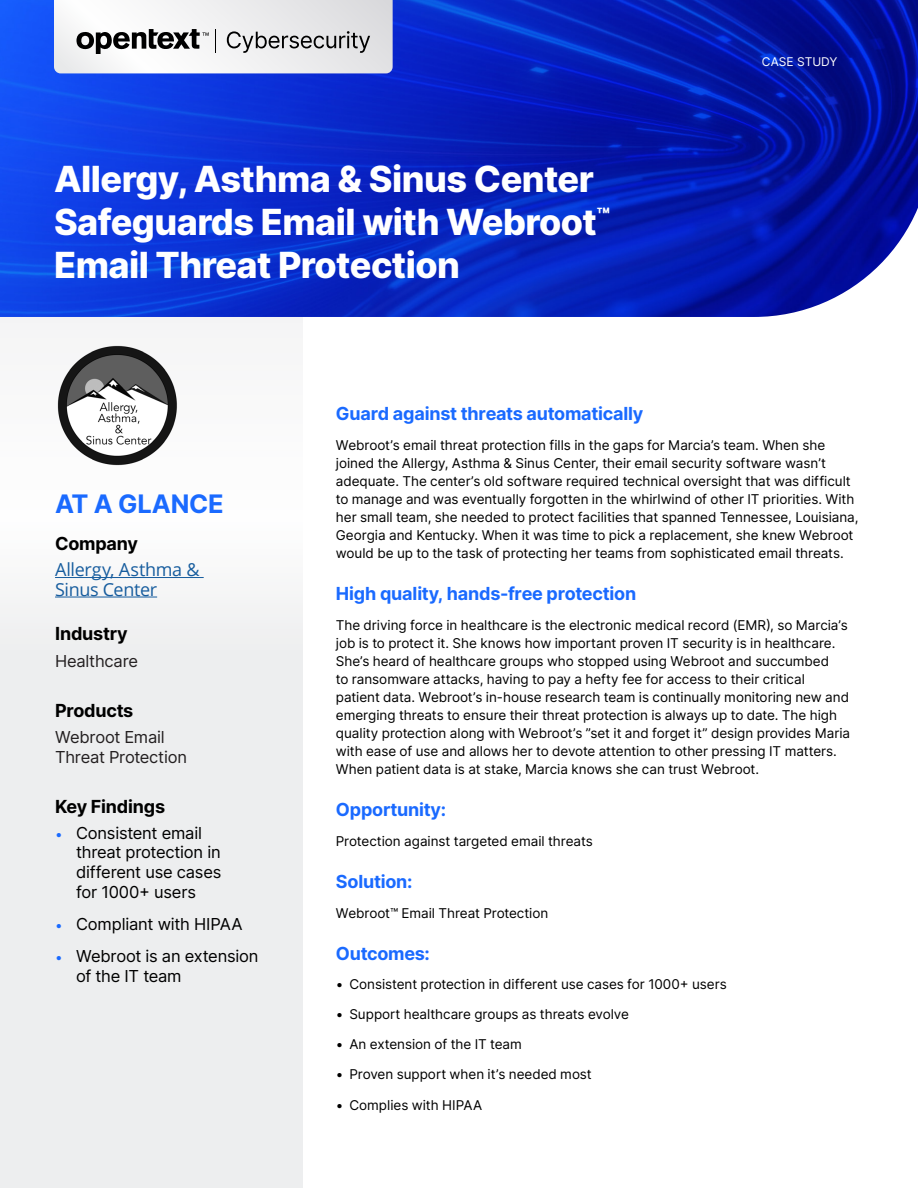
<style>
.page{position:relative;width:918px;height:1188px;background:#fff}
.page>*{position:absolute;margin:0;border:0;box-sizing:border-box;transform-origin:0 0}
.Headline{font:800 36px/43.2px "Inter";letter-spacing:-.015em;color:#fff}
.Sidebar_Paragraph_He{font:700 25.5px "Inter";letter-spacing:-.005em;color:#1a6aff}
.Paragraph_Header{font:700 18px "Inter";letter-spacing:-.01em;color:#1a6aff}
.Sidebar_Subheader{font:700 18px "Inter";letter-spacing:-.015em;color:#000}
.Body_Copy{font:18px/19.5px "Open Sans";letter-spacing:-.02em;color:#175d9e}
.t1{font:16.5px/19.8px "Inter";letter-spacing:-.015em;color:#000}
.Sidebar_Copy{font:16.5px/19.8px "Inter";letter-spacing:-.015em;color:#231f20}
.Body_Copy-2{font:13.5px/18px "Inter";letter-spacing:-.005em;color:#000}
.t2{font:12px "Inter";color:#fff}
.s1{font-size:13.5px;color:#1a6aff}
</style>
<div class="page">
<svg style="left:0;top:317px;width:302px;height:871px"></svg>
<img style="left:0;top:0;width:918px;height:317px">
<svg style="left:54px;top:0;width:339px;height:73px"></svg>
<hr style="left:55px;top:577px;width:149px;height:1px;background:#175d9e">
<hr style="left:55px;top:597px;width:102px;height:1px;background:#175d9e">
<img style="left:55px;top:344px;width:124px;height:124px">
<p class="Headline" style="left:54px;top:156px;width:558px">Allergy, Asthma &amp; Sinus Center<br>Safeguards Email with Webroot<sup>™<br></sup>Email Threat Protection</p>
<p class="t2" style="left:762px;top:53px;width:77px">CASE STUDY</p>
<p class="Sidebar_Paragraph_He" style="left:55px;top:485px;width:170px">AT A GLANCE</p>
<p class="Sidebar_Subheader" style="left:55px;top:530px;width:84px">Company</p>
<p class="Body_Copy" style="left:55px;top:559px;width:146px">Allergy, Asthma &amp;<br>Sinus Center</p>
<p class="Sidebar_Subheader" style="left:55px;top:620px;width:74px">Industry</p>
<p class="Sidebar_Copy" style="left:55px;top:650px;width:85px">Healthcare</p>
<p class="Sidebar_Subheader" style="left:55px;top:697px;width:80px">Products</p>
<p class="Sidebar_Copy" style="left:55px;top:727px;width:134px">Webroot Email<br>Threat Protection</p>
<p class="Sidebar_Subheader" style="left:55px;top:794px;width:112px">Key Findings</p>
<p class="t1" style="left:76px;top:822px;width:147px;text-indent:-21px"><span class="s1">•</span> Consistent email threat protection in different use cases for 1000+ users</p>
<p class="t1" style="left:55px;top:914px;width:189px"><span class="s1">•</span> Compliant with HIPAA</p>
<p class="t1" style="left:76px;top:946px;width:184px;text-indent:-21px"><span class="s1">•</span> Webroot is an extension of the IT team</p>
<p class="Paragraph_Header" style="left:336px;top:401px;width:309px">Guard against threats automatically</p>
<p class="Body_Copy-2" style="left:336px;top:436px;width:524px">Webroot’s email threat protection fills in the gaps for Marcia’s team. When she joined the Allergy, Asthma &amp; Sinus Center, their email security software wasn’t adequate. The center’s old software required technical oversight that was difficult to manage and was eventually forgotten in the whirlwind of other IT priorities. With her small team, she needed to protect facilities that spanned Tennessee, Louisiana, Georgia and Kentucky. When it was time to pick a replacement, she knew Webroot would be up to the task of protecting her teams from sophisticated email threats.</p>
<p class="Paragraph_Header" style="left:336px;top:581px;width:302px">High quality, hands-free protection</p>
<p class="Body_Copy-2" style="left:336px;top:616px;width:516px">The driving force in healthcare is the electronic medical record (EMR), so Marcia’s job is to protect it. She knows how important proven IT security is in healthcare.<br>She’s heard of healthcare groups who stopped using Webroot and succumbed<br>to ransomware attacks, having to pay a hefty fee for access to their critical patient data. Webroot’s in-house research team is continually monitoring new and emerging threats to ensure their threat protection is always up to date. The high quality protection along with Webroot’s ”set it and forget it” design provides Maria with ease of use and allows her to devote attention to other pressing IT matters.<br>When patient data is at stake, Marcia knows she can trust Webroot.</p>
<p class="Paragraph_Header" style="left:336px;top:797px;width:112px">Opportunity:</p>
<p class="Body_Copy-2" style="left:336px;top:832px;width:259px">Protection against targeted email threats</p>
<p class="Paragraph_Header" style="left:336px;top:869px;width:78px">Solution:</p>
<p class="Body_Copy-2" style="left:336px;top:904px;width:214px">Webroot™ Email Threat Protection</p>
<p class="Paragraph_Header" style="left:336px;top:941px;width:96px">Outcomes:</p>
<p class="Body_Copy-2" style="left:336px;top:975px;width:392px">• Consistent protection in different use cases for 1000+ users</p>
<p class="Body_Copy-2" style="left:336px;top:1005px;width:295px">• Support healthcare groups as threats evolve</p>
<p class="Body_Copy-2" style="left:336px;top:1035px;width:187px">• An extension of the IT team</p>
<p class="Body_Copy-2" style="left:336px;top:1065px;width:257px">• Proven support when it’s needed most</p>
<p class="Body_Copy-2" style="left:336px;top:1095px;width:148px">• Complies with HIPAA</p>
</div>
